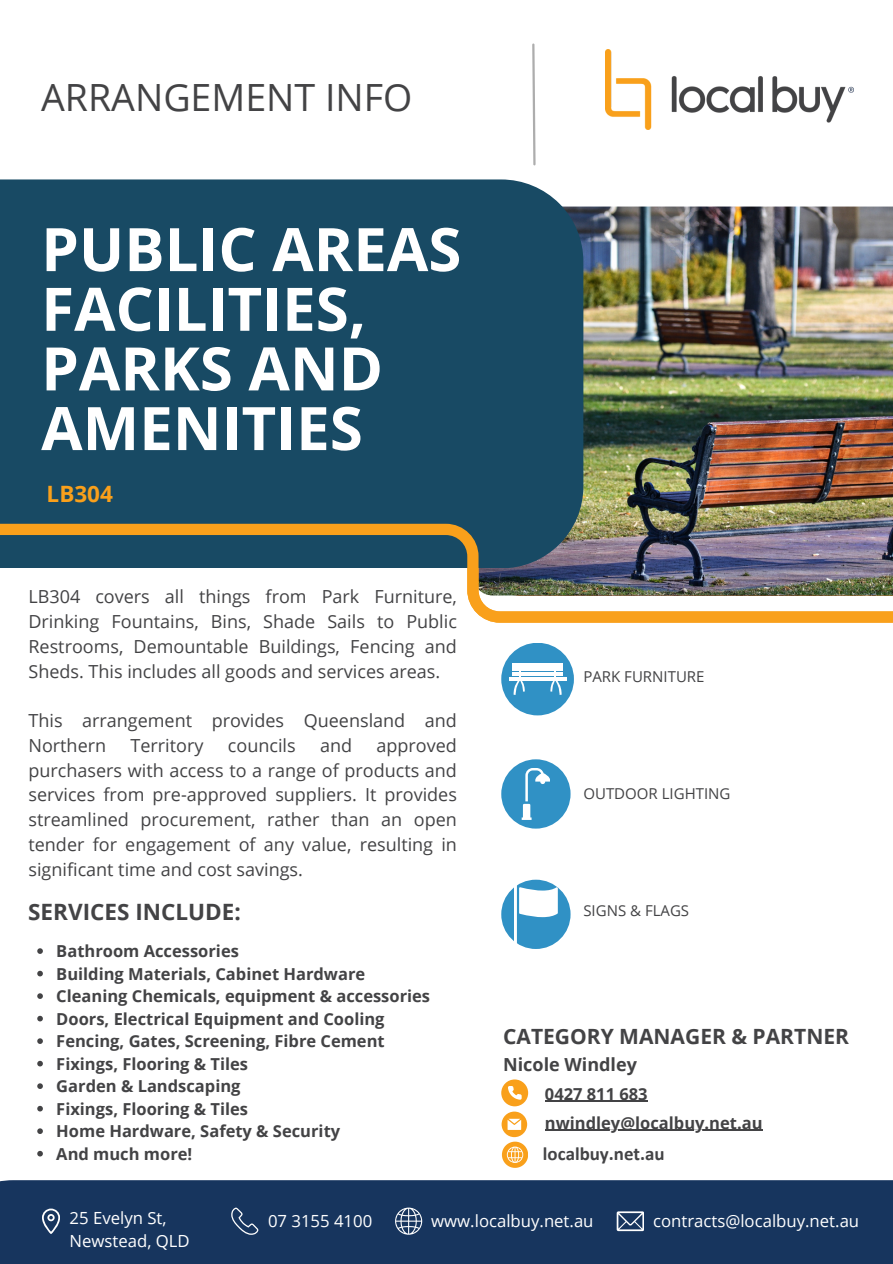
<style>
.page{position:relative;width:893px;height:1264px;background:#fff}
.page>*{position:absolute;margin:0;border:0;box-sizing:border-box;transform-origin:0 0}
.t1{font:700 60px/59.7px "Open Sans";color:#fff}
.t2{font:37.5px "Open Sans";color:#434345}
.t3{font:700 22.5px "Open Sans";color:#434345}
.t4{font:700 22.5px "Open Sans";color:#f9a01b}
.t5{font:700 21px "Open Sans";color:#434345}
.t6{font:700 18.9px "Calibri";color:#434345}
.t7{font:18px/24.8px "Open Sans";color:#434345;text-align:justify}
.t8{font:700 18px "Open Sans";color:#434345}
.t9{font:16.8px "Open Sans";color:#fff}
.t10{font:16.65px/22.6px "Open Sans";color:#fff}
.t11{font:700 16.5px "Open Sans";color:#434345}
.t12{font:15px "Open Sans";color:#434345}
</style>
<div class="page">
<img style="left:605px;top:49px;width:248px;height:80px">
<img style="left:583px;top:206px;width:309px;height:312px">
<hr style="left:545px;top:1100px;width:102px;height:1px;background:#434345">
<hr style="left:545px;top:1129px;width:217px;height:1px;background:#434345">
<svg style="left:501px;top:1079px;width:27px;height:88px"></svg>
<div style="left:0;top:1180px;width:892px;height:83px;background:#17355e"></div>
<svg style="left:42px;top:1208px;width:18px;height:25px"></svg>
<svg style="left:231px;top:1207px;width:27px;height:27px"></svg>
<svg style="left:616px;top:1211px;width:27px;height:20px"></svg>
<svg style="left:395px;top:1207px;width:27px;height:27px"></svg>
<svg style="left:532px;top:43px;width:4px;height:123px"></svg>
<div style="left:0;top:179px;width:583px;height:339px;background:#184a64"></div>
<img style="left:0;top:518px;width:892px;height:105px">
<svg style="left:37px;top:948px;width:6px;height:5px"></svg>
<svg style="left:37px;top:970px;width:6px;height:6px"></svg>
<svg style="left:37px;top:993px;width:6px;height:5px"></svg>
<svg style="left:37px;top:1015px;width:6px;height:6px"></svg>
<svg style="left:37px;top:1038px;width:6px;height:5px"></svg>
<svg style="left:37px;top:1060px;width:6px;height:6px"></svg>
<svg style="left:37px;top:1083px;width:6px;height:5px"></svg>
<svg style="left:37px;top:1105px;width:6px;height:6px"></svg>
<svg style="left:37px;top:1128px;width:6px;height:5px"></svg>
<svg style="left:37px;top:1150px;width:6px;height:6px"></svg>
<div style="left:501px;top:642px;width:73px;height:73px;background:#3091c5;border-radius:50%"></div>
<svg style="left:550px;top:666px;width:12px;height:28px"></svg>
<svg style="left:513px;top:666px;width:12px;height:28px"></svg>
<hr style="left:512px;top:663px;width:50px;height:3px;background:#fff">
<hr style="left:512px;top:668px;width:50px;height:3px;background:#fff">
<hr style="left:512px;top:672px;width:50px;height:3px;background:#fff">
<hr style="left:509px;top:677px;width:57px;height:2px;background:#fff">
<hr style="left:509px;top:678px;width:57px;height:2px;background:#fff">
<div style="left:501px;top:759px;width:69px;height:69px;background:#3091c5;border-radius:50%"></div>
<svg style="left:521px;top:768px;width:28px;height:51px"></svg>
<div style="left:501px;top:879px;width:69px;height:70px;background:#3091c5;border-radius:50%"></div>
<hr style="left:514px;top:882px;width:3px;height:64px;background:#fff">
<svg style="left:519px;top:887px;width:38px;height:30px"></svg>
<h1 class="t2" style="left:41px;top:71px;width:372px">ARRANGEMENT INFO</h1>
<p class="t1" style="left:41px;top:218px;width:421px">PUBLIC AREAS<br>FACILITIES,<br>PARKS AND<br>AMENITIES</p>
<p class="t4" style="left:47px;top:478px;width:68px">LB304</p>
<p class="t7" style="left:28px;top:584px;width:430px">LB304 covers all things from Park Furniture, Drinking Fountains, Bins, Shade Sails to Public Restrooms, Demountable Buildings, Fencing and Sheds. This includes all goods and services areas.</p>
<p class="t7" style="left:28px;top:707px;width:430px">This arrangement provides Queensland and<br>Northern</p>
<p class="t7" style="left:28px;top:732px;width:430px;text-indent:348px">approved purchasers with access to a range of products and services from pre-approved suppliers. It provides streamlined procurement, rather than an open tender for engagement of any value, resulting in significant time and cost savings.</p>
<p class="t7" style="left:130px;top:732px;width:74px">Territory</p>
<p class="t7" style="left:228px;top:732px;width:69px">councils</p>
<p class="t7" style="left:320px;top:732px;width:34px">and</p>
<p class="t3" style="left:28px;top:896px;width:214px">SERVICES INCLUDE:</p>
<p class="t11" style="left:56px;top:939px;width:184px">Bathroom Accessories</p>
<p class="t11" style="left:56px;top:962px;width:310px">Building Materials, Cabinet Hardware</p>
<h3 class="t11" style="left:56px;top:984px;width:375px">Cleaning Chemicals, equipment &amp; accessories</h3>
<p class="t11" style="left:56px;top:1007px;width:330px">Doors, Electrical Equipment and Cooling</p>
<p class="t11" style="left:56px;top:1029px;width:330px">Fencing, Gates, Screening, Fibre Cement</p>
<p class="t11" style="left:56px;top:1052px;width:193px">Fixings, Flooring &amp; Tiles</p>
<p class="t11" style="left:56px;top:1074px;width:186px">Garden &amp; Landscaping</p>
<p class="t11" style="left:56px;top:1097px;width:193px">Fixings, Flooring &amp; Tiles</p>
<p class="t11" style="left:56px;top:1119px;width:285px">Home Hardware, Safety &amp; Security</p>
<p class="t11" style="left:56px;top:1142px;width:137px">And much more!</p>
<h3 class="t12" style="left:583px;top:666px;width:123px">PARK FURNITURE</h3>
<h4 class="t12" style="left:583px;top:783px;width:148px">OUTDOOR LIGHTING</h4>
<p class="t12" style="left:583px;top:899px;width:107px">SIGNS &amp; FLAGS</p>
<p class="t5" style="left:503px;top:1021px;width:347px">CATEGORY MANAGER &amp; PARTNER</p>
<h5 class="t8" style="left:503px;top:1051px;width:135px">Nicole Windley</h5>
<h3 class="t11" style="left:545px;top:1081px;width:104px">0427 811 683</h3>
<p class="t11" style="left:545px;top:1111px;width:219px">nwindley@localbuy.net.au</p>
<h5 class="t6" style="left:543px;top:1146px;width:123px">localbuy.net.au</h5>
<p class="t10" style="left:70px;top:1206px;width:122px">25 Evelyn St,<br>Newstead, QLD</p>
<p class="t10" style="left:268px;top:1209px;width:106px">07 3155 4100</p>
<p class="t9" style="left:653px;top:1208px;width:207px">contracts@localbuy.net.au</p>
<h6 class="t10" style="left:431px;top:1209px;width:164px">www.localbuy.net.au</h6>
</div>
